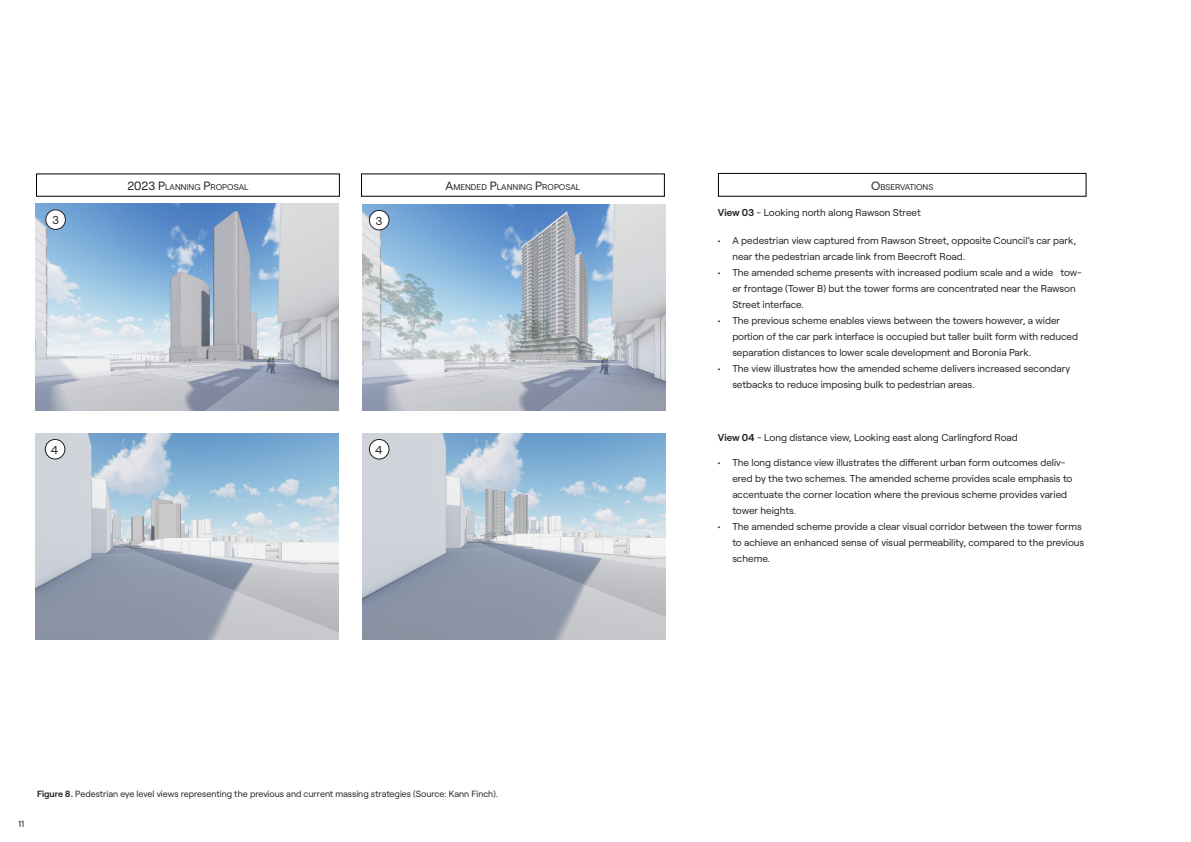
<style>
.page{position:relative;width:1191px;height:842px;background:#fff}
.page>*{position:absolute;margin:0;border:0;box-sizing:border-box;transform-origin:0 0}
.t1{font:11.5px "Roobert";color:#231f20}
.Body_Copy_Level_3{font:10px/16px "Roobert";color:#231f20}
.t2{font:9px "Roobert";color:#231f20}
.Table_Body{font:8.4px "Roobert";color:#231f20}
.s1{font-size:12px}
.s2{font-weight:600}
</style>
<div class="page">
<img style="left:362px;top:433px;width:303px;height:207px">
<div style="left:369px;top:439px;width:20px;height:20px;background:#fff;border-radius:50%"></div>
<div style="left:369px;top:439px;width:20px;height:20px;border:1px solid #231f20;border-radius:50%"></div>
<img style="left:36px;top:433px;width:303px;height:207px">
<div style="left:45px;top:439px;width:20px;height:20px;background:#fff;border-radius:50%"></div>
<div style="left:45px;top:439px;width:20px;height:20px;border:1px solid #231f20;border-radius:50%"></div>
<img style="left:362px;top:204px;width:303px;height:207px">
<div style="left:369px;top:210px;width:20px;height:20px;background:#fff;border-radius:50%"></div>
<div style="left:369px;top:210px;width:20px;height:20px;border:1px solid #231f20;border-radius:50%"></div>
<img style="left:36px;top:204px;width:303px;height:206px">
<div style="left:46px;top:210px;width:19px;height:19px;background:#fff;border-radius:50%"></div>
<div style="left:45px;top:209px;width:21px;height:21px;border:1px solid #231f20;border-radius:50%"></div>
<div style="left:718px;top:173px;width:368px;height:24px;border:1px solid #000"></div>
<p class="Table_Body" style="left:127px;top:181px;width:123px"><span class="s1">2023 P</span>LANNING <span class="s1">P</span>ROPOSAL</p>
<p class="Table_Body" style="left:445px;top:181px;width:136px"><span class="s1">A</span>MENDED <span class="s1">P</span>LANNING <span class="s1">P</span>ROPOSAL</p>
<p class="Table_Body" style="left:871px;top:180px;width:64px"><span class="s1">O</span>BSERVATIONS</p>
<p class="t1" style="left:52px;top:211px;width:8px">3</p>
<p class="t1" style="left:376px;top:212px;width:8px">3</p>
<p class="t1" style="left:51px;top:441px;width:9px">4</p>
<p class="t1" style="left:375px;top:441px;width:9px">4</p>
<p class="Body_Copy_Level_3" style="left:718px;top:204px;width:204px"><span class="s2">View 03</span> - Looking north along Rawson Street</p>
<p class="Body_Copy_Level_3" style="left:732px;top:232px;width:345px;text-indent:-14px">• A pedestrian view captured from Rawson Street, opposite Council’s car park, near the pedestrian arcade link from Beecroft Road.</p>
<p class="Body_Copy_Level_3" style="left:732px;top:264px;width:351px;text-indent:-14px">• The amended scheme presents with increased podium scale and a wide tow&shy;er frontage (Tower B) but the tower forms are concentrated near the Rawson<br>Street interface.</p>
<p class="Body_Copy_Level_3" style="left:732px;top:312px;width:347px;text-indent:-14px">• The previous scheme enables views between the towers however, a wider portion of the car park interface is occupied but taller built form with reduced separation distances to lower scale development and Boronia Park.</p>
<p class="Body_Copy_Level_3" style="left:732px;top:360px;width:339px;text-indent:-14px">• The view illustrates how the amended scheme delivers increased secondary setbacks to reduce imposing bulk to pedestrian areas.</p>
<p class="Body_Copy_Level_3" style="left:718px;top:429px;width:301px"><span class="s2">View 04</span> - Long distance view, Looking east along Carlingford Road</p>
<p class="Body_Copy_Level_3" style="left:732px;top:453px;width:342px;text-indent:-14px">• The long distance view illustrates the different urban form outcomes deliv&shy;ered by the two schemes. The amended scheme provides scale emphasis to accentuate the corner location where the previous scheme provides varied tower heights.</p>
<p class="Body_Copy_Level_3" style="left:732px;top:517px;width:353px;text-indent:-14px">• The amended scheme provide a clear visual corridor between the tower forms to achieve an enhanced sense of visual permeability, compared to the previous scheme.</p>
<p class="t2" style="left:18px;top:817px;width:8px">11</p>
<p class="t2" style="left:37px;top:787px;width:462px"><span class="s2">Figure 8.</span> Pedestrian eye level views representing the previous and current massing strategies (Source: Kann Finch).</p>
</div>
